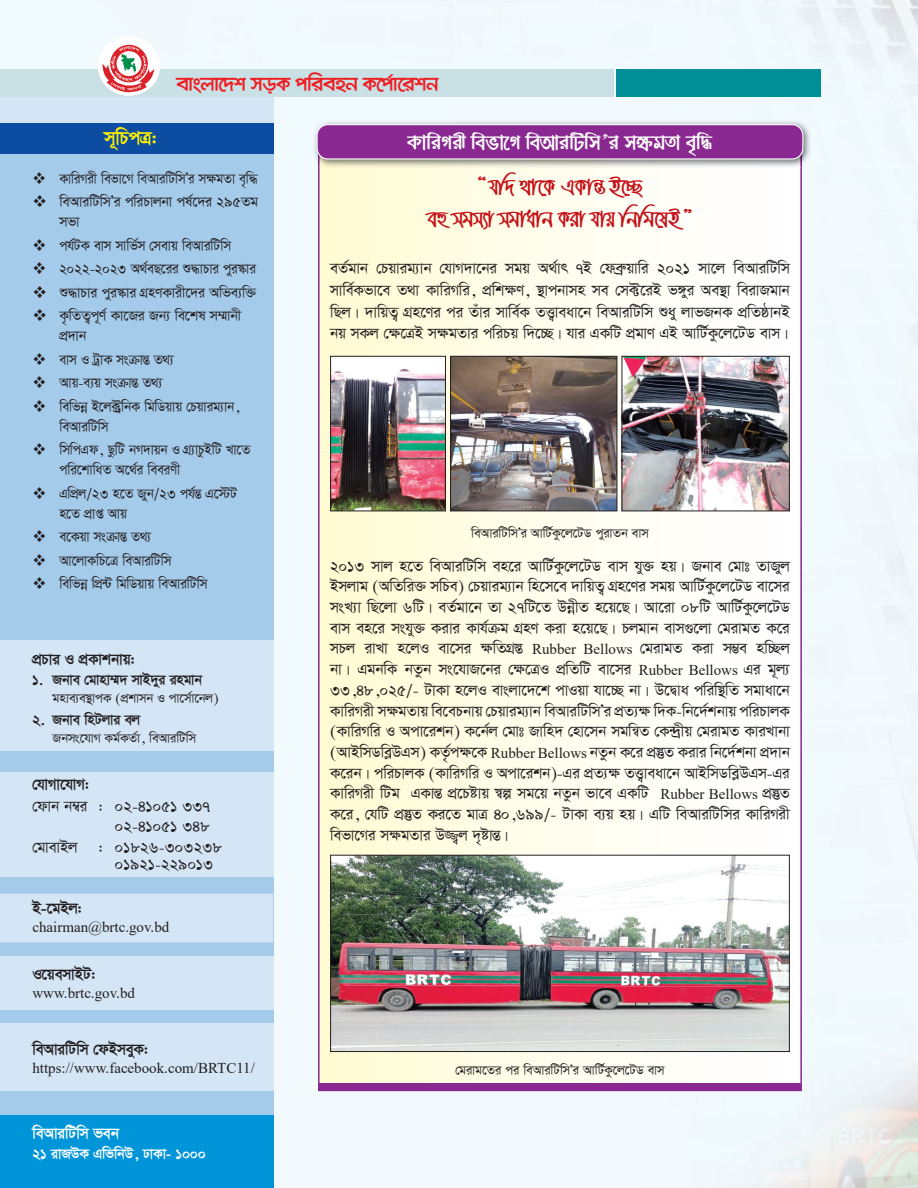
<style>
.page{position:relative;width:918px;height:1188px;background:#fff}
.page>*{position:absolute;margin:0;border:0;box-sizing:border-box;transform-origin:0 0}
.t1{font:700 24px/31.8px "Teeshta MJ";color:#c4121a;text-align:center}
.t2{font:700 24px "Kongsho MJ";color:#ee1d23}
.t3{font:700 22.5px "Sutonny MJ";color:#fff101}
.t4{font:700 21px "Meghna MJ";color:#fff;scale:1.1 1}
.t5{font:18px/20.7px "Sutonny MJ";color:#231f20;text-align:justify}
.t6{font:700 18px "Sutonny MJ";color:#231f20}
.t7{font:700 18px "Sutonny MJ";color:#fff}
.t8{font:16.5px/19.8px "Sutonny MJ";color:#231f20;scale:.95 1}
.t9{font:16.5px/19.8px "Sutonny MJ";color:#231f20}
.t10{font:700 16.5px "Sutonny MJ";color:#231f20}
.t11{font:16.5px "Sutonny MJ";color:#231f20;scale:.93 1}
.t12{font:700 16.5px "Sutonny MJ";color:#fff}
.t13{font:15px "Sutonny MJ";color:#231f20}
.t14{font:15px "Times New Roman";color:#231f20}
.s1{font-family:"Times New Roman";font-size:15px}
</style>
<div class="page">
<div style="left:0;top:0;width:918px;height:462px;background:#f1fafd"></div>
<img style="left:273px;top:462px;width:45px;height:474px">
<img style="left:273px;top:936px;width:645px;height:252px">
<div style="left:0;top:69px;width:614px;height:28px;background:#c9e0e4"></div>
<div style="left:616px;top:69px;width:205px;height:28px;background:#008f97"></div>
<div style="left:98px;top:36px;width:62px;height:60px;background:#fff;border-radius:50%"></div>
<svg style="left:102px;top:46px;width:52px;height:47px"></svg>
<div style="left:0;top:97px;width:273px;height:1091px;background:#a5cbeb"></div>
<div style="left:0;top:1116px;width:273px;height:72px;background:#0095d9"></div>
<div style="left:0;top:97px;width:273px;height:49px;background:#d4e5f5"></div>
<div style="left:0;top:640px;width:273px;height:111px;background:#d4e5f5"></div>
<div style="left:0;top:772px;width:273px;height:105px;background:#d4e5f5"></div>
<div style="left:0;top:894px;width:273px;height:48px;background:#d4e5f5"></div>
<div style="left:0;top:956px;width:273px;height:53px;background:#d4e5f5"></div>
<div style="left:0;top:1023px;width:273px;height:68px;background:#d4e5f5"></div>
<div style="left:0;top:124px;width:273px;height:30px;background:#0d4da1"></div>
<svg style="left:318px;top:168px;width:484px;height:923px"></svg>
<div style="left:319px;top:1083px;width:482px;height:7px;background:#892890"></div>
<img style="left:313px;top:120px;width:498px;height:48px">
<img style="left:318px;top:155px;width:484px;height:13px">
<div style="left:317px;top:125px;width:486px;height:34px;background:#892890;border-radius:11px"></div>
<div style="left:317px;top:124px;width:486px;height:36px;border:1px solid #fff;border-radius:11px"></div>
<img style="left:624px;top:358px;width:164px;height:151px">
<div style="left:622px;top:356px;width:168px;height:155px;border:1px solid #231f20"></div>
<img style="left:452px;top:358px;width:163px;height:151px">
<div style="left:450px;top:356px;width:167px;height:155px;border:1px solid #231f20"></div>
<img style="left:332px;top:358px;width:112px;height:151px">
<div style="left:330px;top:356px;width:116px;height:155px;border:1px solid #231f20"></div>
<img style="left:332px;top:857px;width:456px;height:193px">
<div style="left:330px;top:855px;width:460px;height:197px;border:1px solid #231f20"></div>
<p class="t3" style="left:105px;top:125px;width:53px">M~WPCÎ:</p>
<h1 class="t2" style="left:176px;top:69px;width:264px">evsjv‡`k moK cwienb K‡c©v‡ikb</h1>
<p class="t4" style="left:408px;top:128px;width:278px">KVWIMIX WEFV‡M WEAVIWUWMÕI MŸGZV E„W×</p>
<p class="t11" style="left:32px;top:170px;width:244px">❖ KVWIMIX WEFV‡M WEAVIWUWMÕI MŸGZV E„W×</p>
<p class="t9" style="left:59px;top:193px;width:200px;text-indent:-27px">❖ WEAVIWUWMÕI CWIPVJBV CL©‡`I 295ZG<br>MFV</p>
<p class="t8" style="left:32px;top:236px;width:211px">❖ CH©UK EVM MVWF©M †MEVQ WEAVIWUWM</p>
<p class="t8" style="left:32px;top:260px;width:237px">❖ 2022-2023 A_©EQ‡II Ï×VPVI CYI¯‹VI</p>
<p class="t9" style="left:32px;top:283px;width:225px">❖ Ï×VPVI CYI¯‹VI MÖNYKVIX‡`I AWFE¨W³</p>
<p class="t9" style="left:59px;top:307px;width:183px;text-indent:-27px">❖ K…WZZ¡C~Y©KV‡RI RB¨ WE‡KL M¤§VBX<br>CÖ`VB</p>
<p class="t8" style="left:32px;top:350px;width:150px">❖ EVM I UªVK MSΜVŠÍZ_¨</p>
<p class="t8" style="left:32px;top:374px;width:138px">❖ AVQ-E¨Q MSΜVŠÍZ_¨</p>
<p class="t8" style="left:59px;top:398px;width:191px;text-indent:-27px">❖ WEWFBŒB‡J±ªWBK WGWWQVQ †PQVIG¨VB,<br>WEAVIWUWM</p>
<p class="t8" style="left:59px;top:441px;width:202px;text-indent:-27px">❖ WMWCGD, QZWU BM`VQB I MÖ¨VPZBWU LV‡Z<br>CWI‡KVWAZ A‡_©I WEEIYX</p>
<p class="t8" style="left:59px;top:484px;width:189px;text-indent:-27px">❖ GWCÖJ/23 N‡Z RYB/23 CH©ŠÍG‡÷U<br>N‡Z CÖVß AVQ</p>
<p class="t8" style="left:32px;top:528px;width:127px">❖ E‡KQV MSΜVŠÍZ_¨</p>
<p class="t8" style="left:32px;top:551px;width:148px">❖ AV‡JVKWP‡Î WEAVIWUWM</p>
<p class="t8" style="left:32px;top:575px;width:186px">❖ WEWFBŒWCÖ›U WGWWQVQ WEAVIWUWM</p>
<p class="t6" style="left:32px;top:650px;width:103px">CÖPVI I CÖKVKBVQ:</p>
<p class="t10" style="left:32px;top:671px;width:171px">1. RBVE †GVNV¤§` MVB`YI INGVB</p>
<p class="t13" style="left:53px;top:690px;width:167px">GNVE¨E¯’VCK (CÖKVMB I CV‡M©V‡BJ)</p>
<p class="t10" style="left:32px;top:711px;width:109px">2. RBVE WNUJVI EJ</p>
<p class="t13" style="left:53px;top:730px;width:145px">RBMS‡HVM KG©KZ©V, WEAVIWUWM</p>
<p class="t6" style="left:32px;top:775px;width:58px">†HVMV‡HVM:</p>
<p class="t5" style="left:32px;top:797px;width:179px;line-height:19.5px;text-align:right">†DVB B¤^I : 02-41051 337<br>02-41051 348</p>
<p class="t5" style="left:115px;top:840px;width:109px;line-height:16.5px;text-indent:-82px">†GVEVBJ : 01826-303238<br>01921-229013</p>
<p class="t6" style="left:32px;top:899px;width:50px">B-‡GBJ:</p>
<p class="t14" style="left:32px;top:917px;width:138px">chairman@brtc.gov.bd</p>
<p class="t6" style="left:32px;top:965px;width:64px">I‡QEMVBU:</p>
<p class="t14" style="left:32px;top:983px;width:104px">www.brtc.gov.bd</p>
<p class="t6" style="left:32px;top:1040px;width:117px">WEAVIWUWM †DBMEYK:</p>
<p class="t14" style="left:32px;top:1058px;width:224px">https://www.facebook.com/BRTC11/</p>
<p class="t7" style="left:32px;top:1123px;width:88px">WEAVIWUWM FEB</p>
<p class="t12" style="left:32px;top:1144px;width:175px">21 IVRDK GWFWBD, XVKV- 1000</p>
<h1 class="t1" style="left:427px;top:172px;width:266px">ÒHW` _V‡K GKVŠÍB‡”Q<br>EÛ MGM¨V MGVAVB KIV HVQ WBWG‡LBÓ</h1>
<p class="t5" style="left:330px;top:259px;width:461px;line-height:21.6px">EZ©GVB †PQVIG¨VB †HVM`V‡BI MGQ A_©VR 7B †DEªÆQVWI 2021 MV‡J WEAVIWUWM MVWE©KFV‡E Z_V KVWIMWI, CÖWKŸY, ¯’VCBVMN ME †M±‡IB F½YI AE¯’V WEIVRGVB WQJ| `VWQZ¡MÖN‡YI CI ZUVI MVWE©K ZË¡VEAV‡B WEAVIWUWM ÏAYJVFRBK CÖWZÔVBB BQ MKJ †Ÿ‡ÎB MŸGZVI CWIPQ W`‡”Q| HVI GKWU CÖGVY GB AVWU©KZ‡J‡UW EVM|</p>
<p class="t13" style="left:471px;top:525px;width:179px">WEAVIWUWMÕI AVWU©KZ‡J‡UW CYIVZB EVM</p>
<p class="t5" style="left:330px;top:556px;width:463px">2013 MVJ N‡Z WEAVIWUWM EN‡I AVWU©KZ‡J‡UW EVM HY³ NQ| RBVE †GVT ZVRYJ BMJVG (AWZWI³ MWPE) †PQVIG¨VB WN‡M‡E `VWQZ¡MÖN‡YI MGQ AVWU©KZ‡J‡UW EV‡MI MSL¨V WQ‡JV 6WU| EZ©GV‡B ZV 27WU‡Z DBŒXZ N‡Q‡Q| AV‡IV 08WU AVWU©KZ‡J‡UW EVM EN‡I MSHY³ KIVI KVH©ΜG MÖNY KIV N‡Q‡Q| PJGVB EVM¸‡JV †GIVGZ K‡I MPJ IVLV N‡JI EV‡MI ŸWZMÖ¯Í <span class="s1">Rubber Bellows</span> †GIVGZ KIV M¤¢E NW”QJ BV| GGBWK BZZB MS‡HVR‡BI †Ÿ‡ÎI CÖWZWU EV‡MI <span class="s1">Rubber Bellows</span> GI G~J¨ 33,48,025/- UVKV N‡JI EVSJV‡`‡K CVIQV HV‡”Q BV| D‡ØVA CWIW¯’WZ MGVAV‡B KVWIMIX MŸGZVQ WE‡EPBVQ †PQVIG¨VB WEAVIWUWMÕI CÖZ¨Ÿ W`K-WB‡`©KBVQ CWIPVJK (KVWIMWI I ACV‡IKB) K‡B©J †GVT RVWN` †NV‡MB MGWŠ^Z †K›`ªXQ †GIVGZ KVILVBV (AVBWMWWEØDGM) KZ…©CŸ‡K <span class="s1">Rubber Bellows</span> BZZB K‡I CÖ¯‘Z KIVI WB‡`©KBV CÖ`VB K‡IB| CWIPVJK (KVWIMWI I ACV‡IKB)-GI CÖZ¨Ÿ ZË¡VEAV‡B AVBWMWWEØDGM-GI KVWIMIX WUG GKVŠÍCÖ‡PÓVQ ¯^Í MG‡Q BZZB FV‡E GKWU <span class="s1">Rubber Bellows</span> CÖ¯‘Z K‡I, †HWU CÖ¯‘Z KI‡Z GVÎ 40,699/- UVKV E¨Q NQ| GWU WEAVIWUWMI KVWIMIX WEFV‡MI MŸGZVI D¾¡J `„ÓVŠÍ|</p>
<p class="t13" style="left:455px;top:1062px;width:211px">†GIVG‡ZI CI WEAVIWUWMÕI AVWU©KZ‡J‡UW EVM</p>
</div>
